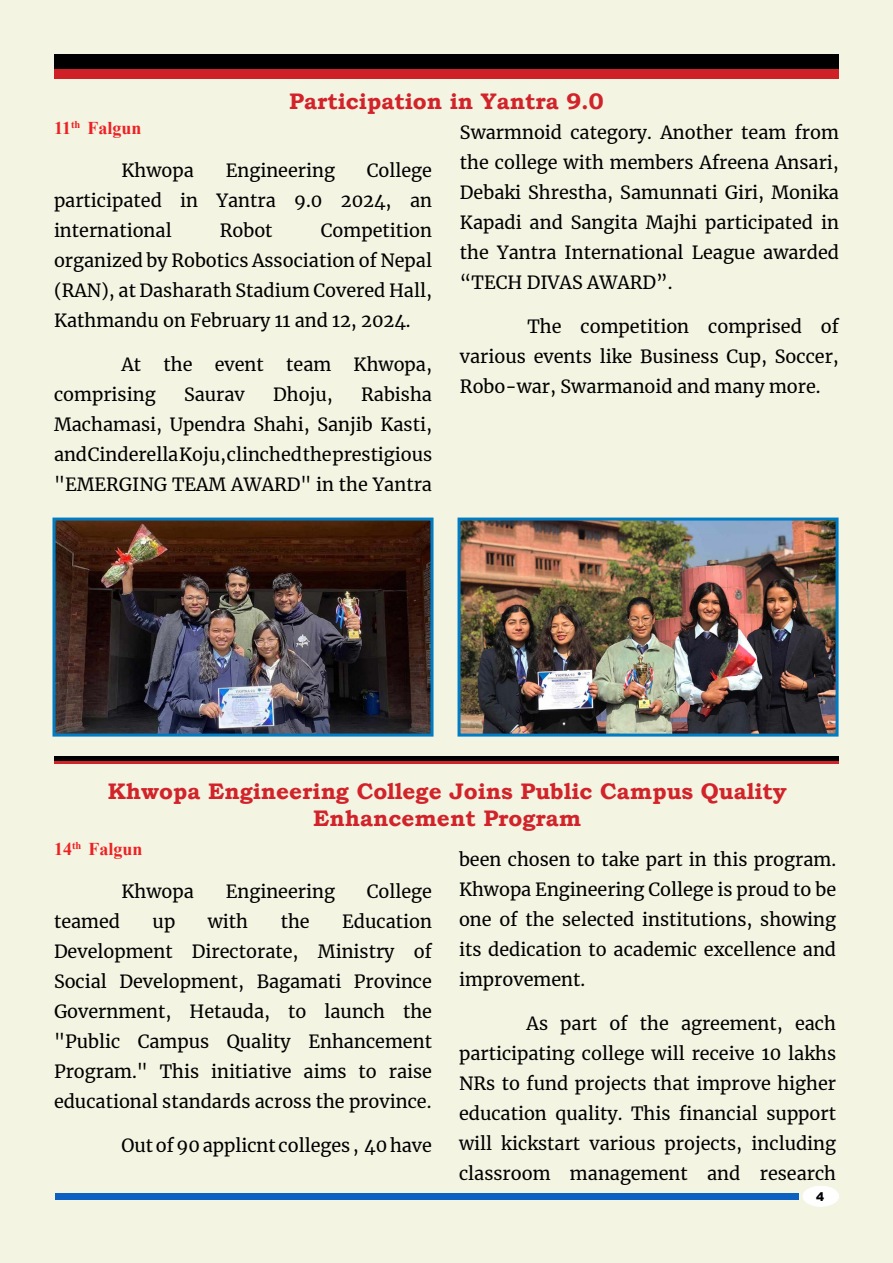
<style>
.page{position:relative;width:893px;height:1263px;background:#f3f4e2}
.page>*{position:absolute;margin:0;border:0;box-sizing:border-box;transform-origin:0 0}
.t1{font:700 22.5px/27px "Bookman Old Style";color:#d2232a;text-align:center}
.t2{font:18px/30px "Merriweather";color:#000;text-align:justify}
.t3{font:700 18px "Times New Roman";color:#ed2124}
.t4{font:900 12px "Arial";color:#000}
</style>
<div class="page">
<div style="left:54px;top:54px;width:785px;height:15px;background:#000"></div>
<div style="left:54px;top:69px;width:785px;height:9px;background:#cf2027"></div>
<div style="left:803px;top:1186px;width:36px;height:20px;background:#fff;border-radius:50%"></div>
<div style="left:803px;top:1186px;width:36px;height:20px;border:1px solid #fff;border-radius:50%"></div>
<div style="left:56px;top:1193px;width:743px;height:6px;background:#0e5fc2"></div>
<img style="left:56px;top:522px;width:374px;height:210px">
<div style="left:52px;top:518px;width:382px;height:218px;border:3px solid #007cc4"></div>
<img style="left:462px;top:522px;width:372px;height:210px">
<div style="left:458px;top:518px;width:380px;height:218px;border:3px solid #007cc4"></div>
<div style="left:54px;top:756px;width:785px;height:5px;background:#000"></div>
<hr style="left:54px;top:761px;width:785px;height:2px;background:#d2232a">
<p class="t1" style="left:289px;top:88px;width:316px">Participation in Yantra 9.0</p>
<p class="t3" style="left:54px;top:115px;width:89px">11<sup>th</sup> Falgun</p>
<p class="t2" style="left:121px;top:155px;width:74px">Khwopa</p>
<p class="t2" style="left:226px;top:155px;width:111px">Engineering</p>
<p class="t2" style="left:54px;top:155px;width:380px;text-indent:313px">College participated in Yantra 9.0 2024, an international</p>
<p class="t2" style="left:220px;top:215px;width:54px">Robot</p>
<p class="t2" style="left:54px;top:215px;width:380px;text-indent:267px">Competition organized by Robotics Association of Nepal (RAN), at Dasharath Stadium Covered Hall, Kathmandu on February 11 and 12, 2024.</p>
<p class="t2" style="left:54px;top:349px;width:380px;text-indent:68px">At the event team Khwopa, comprising</p>
<p class="t2" style="left:54px;top:379px;width:380px;text-indent:307px">Rabisha Machamasi, Upendra Shahi, Sanjib Kasti, and Cinderella Koju, clinched the prestigious "EMERGING TEAM AWARD" in the Yantra</p>
<p class="t2" style="left:184px;top:379px;width:62px">Saurav</p>
<p class="t2" style="left:273px;top:379px;width:61px">Dhoju,</p>
<p class="t2" style="left:460px;top:117px;width:380px">Swarmnoid category. Another team from the college with members Afreena Ansari, Debaki Shrestha, Samunnati Giri, Monika Kapadi and Sangita Majhi participated in the Yantra International League awarded “TECH DIVAS AWARD”.</p>
<p class="t2" style="left:460px;top:311px;width:380px;text-indent:68px">The competition comprised of various events like Business Cup, Soccer, Robo-war, Swarmanoid and many more.</p>
<p class="t1" style="left:108px;top:778px;width:681px">Khwopa Engineering College Joins Public Campus Quality<br>Enhancement Program</p>
<p class="t3" style="left:54px;top:836px;width:90px">14<sup>th</sup> Falgun</p>
<p class="t2" style="left:122px;top:876px;width:74px">Khwopa</p>
<p class="t2" style="left:226px;top:876px;width:111px">Engineering</p>
<p class="t2" style="left:367px;top:876px;width:67px">College</p>
<p class="t2" style="left:54px;top:906px;width:68px">teamed</p>
<p class="t2" style="left:153px;top:906px;width:24px">up</p>
<p class="t2" style="left:208px;top:906px;width:42px">with</p>
<p class="t2" style="left:281px;top:906px;width:30px">the</p>
<p class="t2" style="left:459px;top:844px;width:379px">been chosen to take part in this program.<br>Khwopa Engineering College is proud to be one of the selected institutions, showing its dedication to academic excellence and improvement.</p>
<p class="t2" style="left:459px;top:1008px;width:379px;text-indent:68px">As part of the agreement, each participating college will receive 10 lakhs NRs to fund projects that improve higher education quality. This financial support will kickstart various projects, including classroom management and research</p>
<p class="t2" style="left:54px;top:906px;width:380px;text-indent:288px">Education Development Directorate, Ministry of Social Development, Bagamati Province Government, Hetauda, to launch the "Public Campus Quality Enhancement Program." This initiative aims to raise educational standards across the province.</p>
<p class="t2" style="left:122px;top:1130px;width:312px">Out of 90 applicnt colleges , 40 have</p>
<p class="t4" style="left:816px;top:1187px;width:10px">4</p>
</div>
